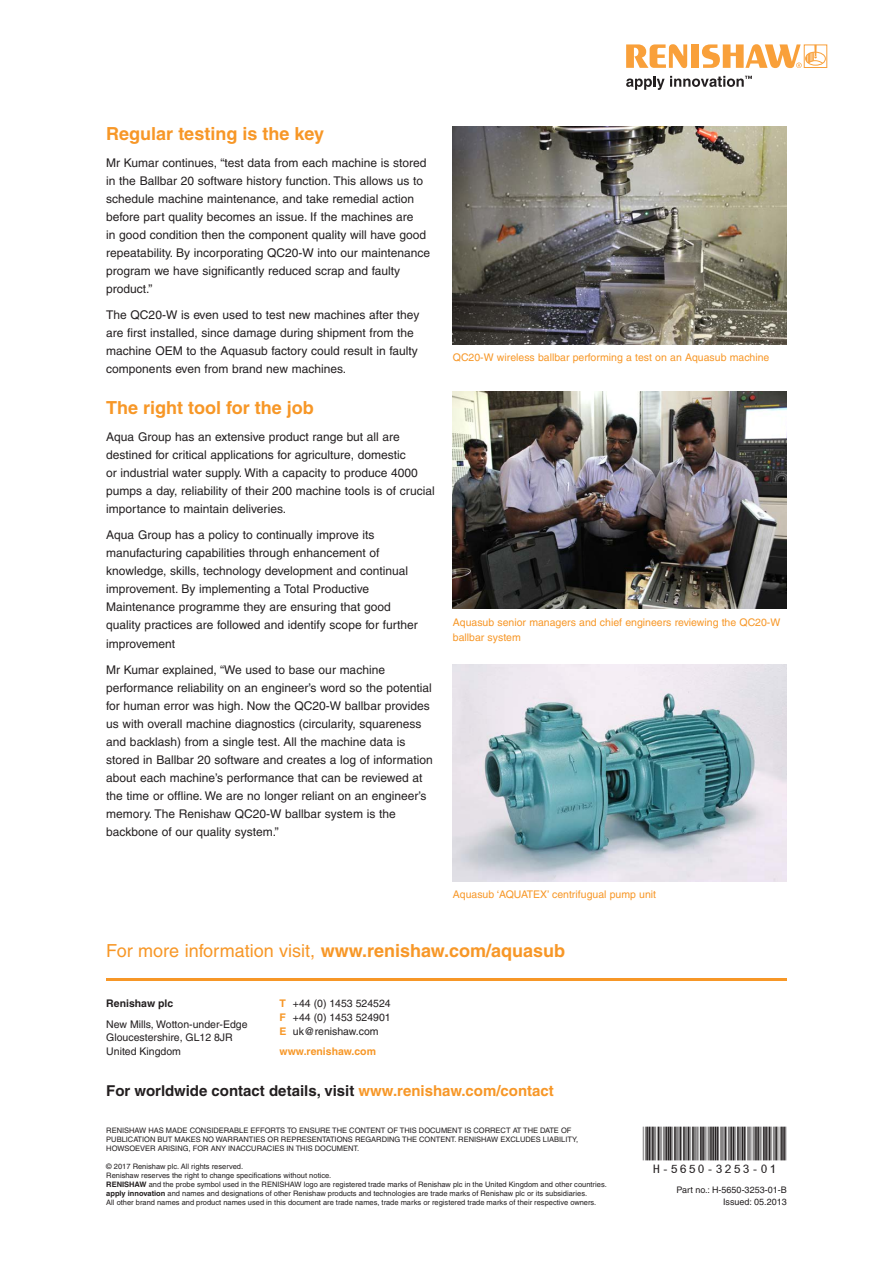
<style>
.page{position:relative;width:893px;height:1263px;background:#fff}
.page>*{position:absolute;margin:0;border:0;box-sizing:border-box;transform-origin:0 0}
.t1{font:48px "MBH16 B";color:#231f20}
.Call_to_action{font:18px "Helvetica";color:#f79727}
.Main_body_heading_te{font:700 18px "Helvetica";color:#f79727}
.t2{font:700 15px "Helvetica";color:#231f20}
.Main_body_text_8pt{font:12px/18px "Helvetica";color:#231f20}
.Caption_text_7pt{font:10.5px/15px "Helvetica";color:#f79727}
.t3{font:10.5px/13.6px "Helvetica";color:#231f20;text-align:justify}
.t4{font:700 10.5px "Helvetica";color:#f79727}
.t5{font:700 10.5px "Helvetica";color:#231f20}
.t6{font:9px/12px "Helvetica";color:#231f20;text-align:right}
.t7{font:7.5px/9px "Helvetica";color:#231f20}
.s1{font-weight:700}
.s2{font-weight:700;color:#f79727}
.s3{color:#f79727}
</style>
<div class="page">
<svg style="left:626px;top:44px;width:61px;height:24px"></svg>
<div style="left:691px;top:44px;width:8px;height:24px;background:#f9a03a"></div>
<div style="left:805px;top:52px;width:21px;height:14px;border:1px solid #f9a03a;border-radius:50%"></div>
<svg style="left:702px;top:44px;width:121px;height:24px"></svg>
<svg style="left:626px;top:76px;width:126px;height:14px"></svg>
<hr style="left:106px;top:978px;width:681px;height:2px;background:#f79727">
<img style="left:453px;top:665px;width:334px;height:216px">
<img style="left:453px;top:126px;width:334px;height:218px">
<img style="left:453px;top:391px;width:334px;height:218px">
<p class="Main_body_heading_te" style="left:106px;top:123px;width:219px">Regular testing is the key</p>
<p class="Main_body_text_8pt" style="left:106px;top:154px;width:325px">Mr Kumar continues, “test data from each machine is stored in the Ballbar 20 software history function. This allows us to schedule machine maintenance, and take remedial action before part quality becomes an issue. If the machines are<br>in good condition then the component quality will have good repeatability. By incorporating QC20-W into our maintenance program we have significantly reduced scrap and faulty product.”</p>
<p class="Main_body_text_8pt" style="left:106px;top:306px;width:315px">The QC20-W is even used to test new machines after they are first installed, since damage during shipment from the machine OEM to the Aquasub factory could result in faulty components even from brand new machines.</p>
<p class="Main_body_heading_te" style="left:106px;top:397px;width:209px">The right tool for the job</p>
<p class="Main_body_text_8pt" style="left:106px;top:428px;width:330px">Aqua Group has an extensive product range but all are destined for critical applications for agriculture, domestic<br>or industrial water supply. With a capacity to produce 4000 pumps a day, reliability of their 200 machine tools is of crucial importance to maintain deliveries.</p>
<p class="Main_body_text_8pt" style="left:106px;top:526px;width:313px">Aqua Group has a policy to continually improve its manufacturing capabilities through enhancement of knowledge, skills, technology development and continual improvement. By implementing a Total Productive Maintenance programme they are ensuring that good quality practices are followed and identify scope for further improvement</p>
<p class="Main_body_text_8pt" style="left:106px;top:661px;width:328px">Mr Kumar explained, “We used to base our machine performance reliability on an engineer’s word so the potential for human error was high. Now the QC20-W ballbar provides us with overall machine diagnostics (circularity, squareness and backlash) from a single test. All the machine data is stored in Ballbar 20 software and creates a log of information about each machine’s performance that can be reviewed at the time or offline. We are no longer reliant on an engineer’s memory. The Renishaw QC20-W ballbar system is the backbone of our quality system.”</p>
<p class="Caption_text_7pt" style="left:453px;top:350px;width:318px">QC20-W wireless ballbar performing a test on an Aquasub machine</p>
<p class="Caption_text_7pt" style="left:453px;top:615px;width:329px">Aquasub senior managers and chief engineers reviewing the QC20-W ballbar system</p>
<p class="Caption_text_7pt" style="left:453px;top:887px;width:205px">Aquasub ‘AQUATEX’ centrifugual pump unit</p>
<p class="Call_to_action" style="left:106px;top:940px;width:460px">For more information visit, <span class="s1">www.renishaw.com/aquasub</span></p>
<p class="t5" style="left:106px;top:997px;width:68px">Renishaw plc</p>
<p class="t3" style="left:106px;top:1017px;width:143px;text-align:left">New Mills, Wotton-under-Edge<br>Gloucestershire, GL12 8JR<br>United Kingdom</p>
<p class="t3" style="left:280px;top:997px;width:113px"><span class="s2">T</span> +44 (0) 1453 524524<br><span class="s2">F</span> +44 (0) 1453 524901<br><span class="s2">E</span> uk@renishaw.com</p>
<p class="t4" style="left:280px;top:1044px;width:98px">www.renishaw.com</p>
<p class="t2" style="left:106px;top:1081px;width:449px">For worldwide contact details, visit <span class="s3">www.renishaw.com/contact</span></p>
<p class="t7" style="left:106px;top:1125px;width:473px">RENISHAW HAS MADE CONSIDERABLE EFFORTS TO ENSURE THE CONTENT OF THIS DOCUMENT IS CORRECT AT THE DATE OF<br>PUBLICATION BUT MAKES NO WARRANTIES OR REPRESENTATIONS REGARDING THE CONTENT. RENISHAW EXCLUDES LIABILITY,<br>HOWSOEVER ARISING, FOR ANY INACCURACIES IN THIS DOCUMENT.</p>
<p class="t7" style="left:106px;top:1161px;width:502px">© 2017 Renishaw plc. All rights reserved.<br>Renishaw reserves the right to change specifications without notice.<br><span class="s1">RENISHAW</span> and the probe symbol used in the RENISHAW logo are registered trade marks of Renishaw plc in the United Kingdom and other countries. <span class="s1">apply innovation</span> and names and designations of other Renishaw products and technologies are trade marks of Renishaw plc or its subsidiaries.<br>All other brand names and product names used in this document are trade names, trade marks or registered trade marks of their respective owners.</p>
<h1 class="t1" style="left:643px;top:1128px;width:145px">*H-5650-3253-01*</h1>
<p class="t6" style="left:676px;top:1183px;width:112px">Part no.: H-5650-3253-01-B<br>Issued: 05.2013</p>
</div>
